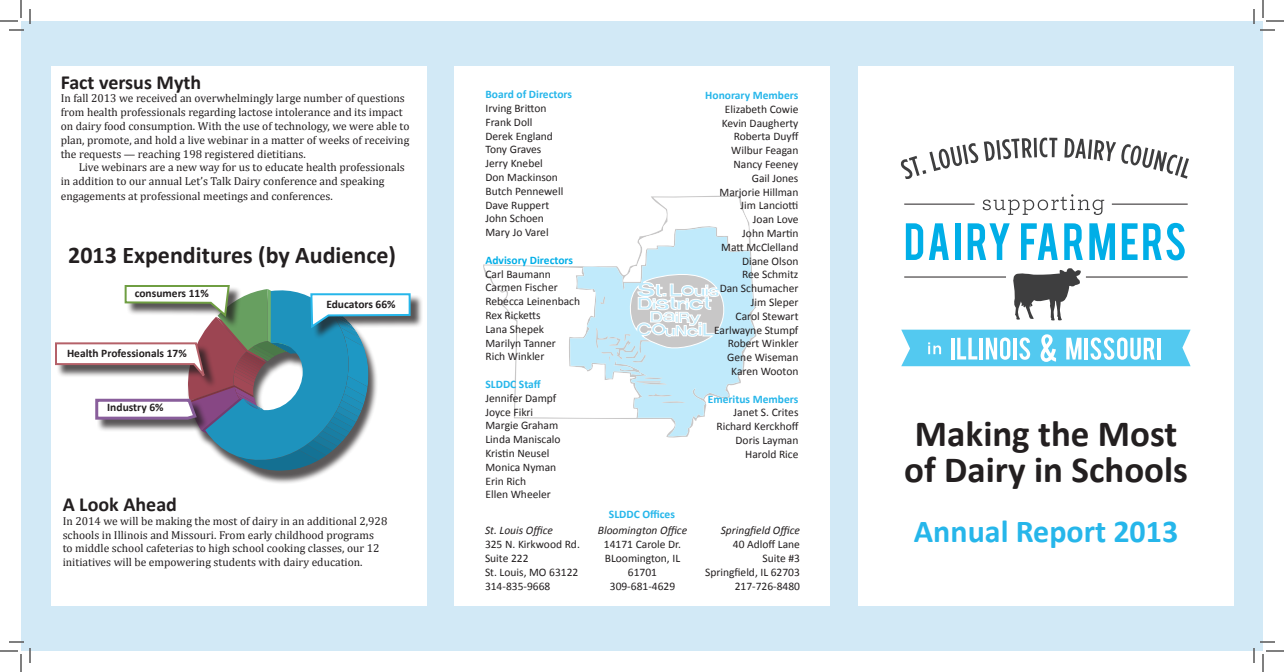
<style>
.page{position:relative;width:1284px;height:672px;background:#fff}
.page>*{position:absolute;margin:0;border:0;box-sizing:border-box;transform-origin:0 0}
.t1{font:700 37px "Calibri";color:#231f20}
.t2{font:700 32px "Calibri";color:#26b6ea}
.t3{font:700 24px "Calibri";color:#231f20}
.t4{font:700 20px "Calibri";color:#231f20}
.t5{font:11.5px/13.8px "Calibri";color:#231f20;text-align:center}
.t6{font:11.5px/13.8px "Cambria";color:#231f20}
.t7{font:700 11.5px "Calibri";color:#26b6ea}
.t8{font:700 11.5px "Calibri";color:#231f20}
.t9{font:italic 11.5px "Calibri";color:#231f20}
.t10{font:700 11.5px "Calibri";color:#00aee7}
</style>
<div class="page">
<div style="left:21px;top:21px;width:1242px;height:630px;background:#d2e9f6"></div>
<div style="left:51px;top:66px;width:376px;height:540px;background:#fff"></div>
<div style="left:454px;top:66px;width:376px;height:540px;background:#fff"></div>
<svg style="left:483px;top:195px;width:274px;height:243px"></svg>
<div style="left:56px;top:74px;width:362px;height:143px;background:#fff"></div>
<div style="left:858px;top:66px;width:376px;height:540px;background:#fff"></div>
<svg style="left:1013px;top:268px;width:68px;height:53px"></svg>
<svg style="left:906px;top:223px;width:17px;height:37px"></svg>
<svg style="left:929px;top:223px;width:20px;height:37px"></svg>
<div style="left:955px;top:223px;width:6px;height:37px;background:#00aee7"></div>
<svg style="left:968px;top:223px;width:42px;height:37px"></svg>
<svg style="left:1021px;top:223px;width:37px;height:37px"></svg>
<svg style="left:1064px;top:223px;width:19px;height:37px"></svg>
<svg style="left:1089px;top:223px;width:26px;height:37px"></svg>
<svg style="left:1122px;top:223px;width:63px;height:37px"></svg>
<svg style="left:983px;top:194px;width:121px;height:21px"></svg>
<svg style="left:900px;top:138px;width:157px;height:41px"></svg>
<svg style="left:1064px;top:138px;width:125px;height:41px"></svg>
<hr style="left:904px;top:277px;width:102px;height:1px;background:#231f20">
<hr style="left:1086px;top:277px;width:102px;height:1px;background:#231f20">
<hr style="left:904px;top:204px;width:71px;height:1px;background:#231f20">
<hr style="left:1112px;top:204px;width:76px;height:1px;background:#231f20">
<svg style="left:901px;top:330px;width:290px;height:36px"></svg>
<div style="left:187px;top:292px;width:190px;height:193px;background:#231f20;opacity:.75"></div>
<div style="left:312px;top:295px;width:111px;height:45px;background:#231f20;opacity:.75"></div>
<svg style="left:54px;top:284px;width:358px;height:187px;background:#adc2cb"></svg>
<svg style="left:0;top:0;width:31px;height:31px"></svg>
<svg style="left:0;top:641px;width:31px;height:31px"></svg>
<svg style="left:1253px;top:0;width:31px;height:31px"></svg>
<svg style="left:1253px;top:641px;width:31px;height:31px"></svg>
<p class="t4" style="left:61px;top:70px;width:142px">Fact versus Myth</p>
<p class="t6" style="left:61px;top:91px;width:350px">In fall 2013 we received an overwhelmingly large number of questions from health professionals regarding lactose intolerance and its impact on dairy food consumption. With the use of technology, we were able to plan, promote, and hold a live webinar in a matter of weeks of receiving the requests — reaching 198 registered dietitians.</p>
<p class="t6" style="left:61px;top:160px;width:346px;line-height:14.1px;text-indent:18px">Live webinars are a new way for us to educate health professionals in addition to our annual Let’s Talk Dairy conference and speaking engagements at professional meetings and conferences.</p>
<p class="t3" style="left:68px;top:240px;width:329px">2013 Expenditures (by Audience)</p>
<p class="t8" style="left:135px;top:286px;width:76px">consumers 11%</p>
<p class="t8" style="left:67px;top:346px;width:121px">Health Professionals 17%</p>
<p class="t8" style="left:107px;top:400px;width:58px">Industry 6%</p>
<p class="t8" style="left:326px;top:297px;width:71px">Educators 66%</p>
<p class="t4" style="left:63px;top:492px;width:116px">A Look Ahead</p>
<p class="t6" style="left:63px;top:514px;width:326px">In 2014 we will be making the most of dairy in an additional 2,928 schools in Illinois and Missouri. From early childhood programs<br>to middle school cafeterias to high school cooking classes, our 12 initiatives will be empowering students with dairy education.</p>
<p class="t7" style="left:486px;top:87px;width:88px">Board of Directors</p>
<p class="t5" style="left:486px;top:101px;width:63px">Irving Britton</p>
<p class="t5" style="left:486px;top:115px;width:48px">Frank Doll</p>
<p class="t5" style="left:486px;top:128px;width:69px">Derek England</p>
<p class="t5" style="left:486px;top:142px;width:57px">Tony Graves</p>
<p class="t5" style="left:486px;top:156px;width:59px">Jerry Knebel</p>
<p class="t5" style="left:486px;top:170px;width:74px">Don Mackinson</p>
<p class="t5" style="left:486px;top:184px;width:79px">Butch Pennewell</p>
<p class="t5" style="left:486px;top:197px;width:65px">Dave Ruppert</p>
<p class="t5" style="left:486px;top:211px;width:60px">John Schoen</p>
<p class="t5" style="left:486px;top:225px;width:65px">Mary Jo Varel</p>
<p class="t10" style="left:486px;top:253px;width:89px">Advisory Directors</p>
<p class="t5" style="left:486px;top:266px;width:67px">Carl Baumann</p>
<p class="t5" style="left:486px;top:280px;width:74px">Carmen Fischer</p>
<p class="t5" style="left:486px;top:294px;width:96px">Rebecca Leinenbach</p>
<p class="t5" style="left:486px;top:308px;width:57px">Rex Ricketts</p>
<p class="t5" style="left:486px;top:322px;width:60px">Lana Shepek</p>
<p class="t5" style="left:486px;top:335px;width:72px">Marilyn Tanner</p>
<p class="t5" style="left:486px;top:349px;width:60px">Rich Winkler</p>
<p class="t7" style="left:486px;top:377px;width:57px">SLDDC Staff</p>
<p class="t5" style="left:486px;top:391px;width:72px">Jennifer Dampf</p>
<p class="t5" style="left:486px;top:404px;width:49px">Joyce Fikri</p>
<p class="t5" style="left:486px;top:418px;width:74px">Margie Graham</p>
<p class="t5" style="left:486px;top:432px;width:77px">Linda Maniscalo</p>
<p class="t5" style="left:486px;top:446px;width:65px">Kristin Neusel</p>
<p class="t5" style="left:486px;top:460px;width:72px">Monica Nyman</p>
<p class="t5" style="left:486px;top:473px;width:42px">Erin Rich</p>
<p class="t5" style="left:486px;top:487px;width:67px">Ellen Wheeler</p>
<p class="t9" style="left:485px;top:523px;width:69px">St. Louis Office</p>
<p class="t5" style="left:485px;top:537px;width:96px">325 N. Kirkwood Rd.</p>
<p class="t5" style="left:485px;top:551px;width:45px">Suite 222</p>
<p class="t5" style="left:485px;top:565px;width:95px">St. Louis, MO 63122</p>
<p class="t5" style="left:485px;top:578px;width:67px">314-835-9668</p>
<p class="t7" style="left:705px;top:88px;width:95px">Honorary Members</p>
<p class="t5" style="left:725px;top:101px;width:75px">Elizabeth Cowie</p>
<p class="t5" style="left:722px;top:115px;width:78px">Kevin Daugherty</p>
<p class="t5" style="left:734px;top:129px;width:66px">Roberta Duyff</p>
<p class="t5" style="left:731px;top:143px;width:69px">Wilbur Feagan</p>
<p class="t5" style="left:733px;top:157px;width:67px">Nancy Feeney</p>
<p class="t5" style="left:752px;top:170px;width:48px">Gail Jones</p>
<p class="t5" style="left:720px;top:184px;width:80px">Marjorie Hillman</p>
<p class="t5" style="left:741px;top:198px;width:59px">Jim Lanciotti</p>
<p class="t5" style="left:753px;top:212px;width:47px">Joan Love</p>
<p class="t5" style="left:742px;top:226px;width:58px">John Martin</p>
<p class="t5" style="left:721px;top:239px;width:79px">Matt McClelland</p>
<p class="t5" style="left:742px;top:253px;width:58px">Diane Olson</p>
<p class="t5" style="left:742px;top:267px;width:58px">Ree Schmitz</p>
<p class="t5" style="left:720px;top:281px;width:80px">Dan Schumacher</p>
<p class="t5" style="left:751px;top:295px;width:49px">Jim Sleper</p>
<p class="t5" style="left:736px;top:308px;width:64px">Carol Stewart</p>
<p class="t5" style="left:714px;top:322px;width:86px">Earlwayne Stumpf</p>
<p class="t5" style="left:728px;top:336px;width:72px">Robert Winkler</p>
<p class="t5" style="left:727px;top:350px;width:73px">Gene Wiseman</p>
<p class="t5" style="left:731px;top:364px;width:69px">Karen Wooton</p>
<p class="t7" style="left:708px;top:392px;width:92px">Emeritus Members</p>
<p class="t5" style="left:734px;top:405px;width:66px">Janet S. Crites</p>
<p class="t5" style="left:716px;top:419px;width:84px">Richard Kerckhoff</p>
<p class="t5" style="left:736px;top:433px;width:64px">Doris Layman</p>
<p class="t5" style="left:745px;top:446px;width:55px">Harold Rice</p>
<p class="t7" style="left:609px;top:507px;width:68px">SLDDC Offices</p>
<p class="t9" style="left:598px;top:523px;width:91px">Bloomington Office</p>
<p class="t5" style="left:604px;top:537px;width:79px">14171 Carole Dr.</p>
<p class="t5" style="left:605px;top:551px;width:77px">BLoomington, IL<br>61701</p>
<p class="t5" style="left:610px;top:578px;width:67px">309-681-4629</p>
<p class="t9" style="left:721px;top:523px;width:81px">Springfield Office</p>
<p class="t5" style="left:733px;top:537px;width:69px">40 Adloff Lane</p>
<p class="t5" style="left:762px;top:551px;width:39px">Suite #3</p>
<p class="t5" style="left:705px;top:565px;width:96px">Springfield, IL 62703</p>
<p class="t5" style="left:735px;top:578px;width:67px">217-726-8480</p>
<p class="t1" style="left:915px;top:410px;width:264px">Making the Most</p>
<p class="t1" style="left:904px;top:446px;width:285px">of Dairy in Schools</p>
<p class="t2" style="left:914px;top:511px;width:266px">Annual Report 2013</p>
</div>
